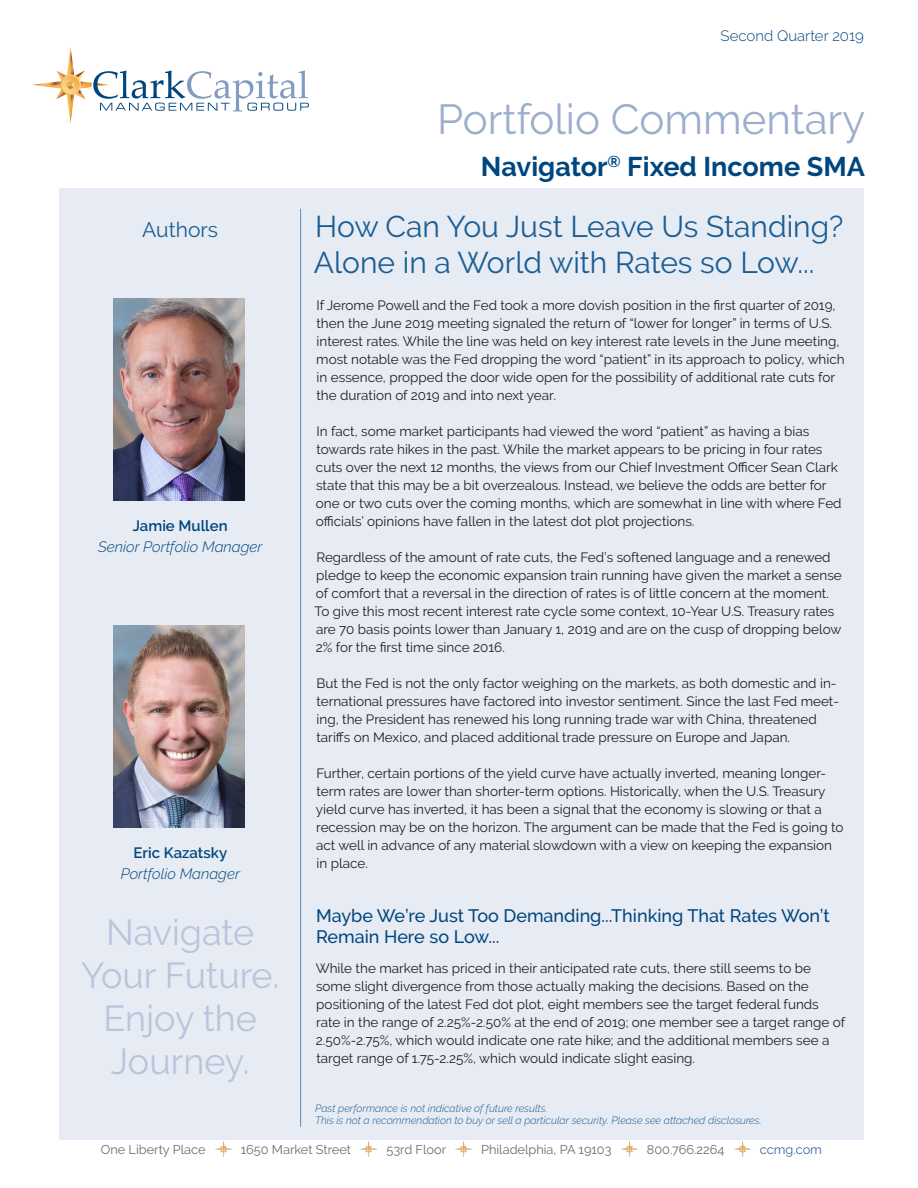
<style>
.page{position:relative;width:918px;height:1188px;background:#fff}
.page>*{position:absolute;margin:0;border:0;box-sizing:border-box;transform-origin:0 0}
.t1{font:42px "Raleway";color:#9caecd}
.t2{font:36px/43.2px "Raleway";color:#b9c5dc;text-align:center}
.New_CommentaryTitle{font:30px/36px "Raleway";color:#1a5d93}
.t3{font:700 27px "Raleway";color:#00467e}
.t4{font:21px "Raleway";color:#1a5d93}
.New___Subhead{font:500 18px/21.6px "Raleway";color:#00467e}
.t5{font:italic 300 15px "Raleway";color:#00467e}
.t6{font:600 15px "Raleway";color:#00467e}
.t7{font:300 15px "Raleway";color:#00467e}
.New___Body_Text{font:13.5px/18px "Raleway";color:#231f20}
.t8{font:12.75px "Raleway";color:#6c6d70}
.t9{font:12.75px "Raleway";color:#3c6a9d}
.t10{font:italic 300 10.5px/12.6px "Raleway";color:#1a5d93}
</style>
<div class="page">
<div style="left:60px;top:188px;width:804px;height:951px;background:#e7ebf3"></div>
<img style="left:113px;top:298px;width:132px;height:202px">
<img style="left:113px;top:626px;width:132px;height:201px">
<svg style="left:32px;top:47px;width:277px;height:76px"></svg>
<img style="left:215px;top:1141px;width:16px;height:16px">
<img style="left:361px;top:1141px;width:16px;height:16px">
<img style="left:456px;top:1141px;width:15px;height:16px">
<img style="left:621px;top:1141px;width:16px;height:16px">
<img style="left:734px;top:1141px;width:16px;height:16px">
<hr style="left:300px;top:209px;width:1px;height:918px;background:#6b89b4">
<p class="t7" style="left:721px;top:27px;width:145px">Second Quarter 2019</p>
<h3 class="t4" style="left:142px;top:218px;width:77px">Authors</h3>
<p class="t6" style="left:133px;top:517px;width:96px">Jamie Mullen</p>
<p class="t5" style="left:98px;top:538px;width:166px">Senior Portfolio Manager</p>
<p class="t6" style="left:134px;top:844px;width:95px">Eric Kazatsky</p>
<p class="t5" style="left:121px;top:865px;width:121px">Portfolio Manager</p>
<h2 class="t2" style="left:81px;top:910px;width:200px">Navigate<br>Your Future.<br>Enjoy the<br>Journey.</h2>
<h1 class="t1" style="left:437px;top:95px;width:429px">Portfolio Commentary</h1>
<h3 class="t3" style="left:481px;top:151px;width:385px">Navigator<sup>®</sup> Fixed Income SMA</h3>
<p class="New_CommentaryTitle" style="left:314px;top:208px;width:531px">How Can You Just Leave Us Standing?<br>Alone in a World with Rates so Low...</p>
<p class="New___Body_Text" style="left:316px;top:297px;width:530px">If Jerome Powell and the Fed took a more dovish position in the first quarter of 2019, then the June 2019 meeting signaled the return of “lower for longer” in terms of U.S. interest rates. While the line was held on key interest rate levels in the June meeting, most notable was the Fed dropping the word “patient” in its approach to policy, which in essence, propped the door wide open for the possibility of additional rate cuts for the duration of 2019 and into next year.</p>
<p class="New___Body_Text" style="left:316px;top:423px;width:527px">In fact, some market participants had viewed the word “patient” as having a bias towards rate hikes in the past. While the market appears to be pricing in four rates cuts over the next 12 months, the views from our Chief Investment Officer Sean Clark state that this may be a bit overzealous. Instead, we believe the odds are better for one or two cuts over the coming months, which are somewhat in line with where Fed officials’ opinions have fallen in the latest dot plot projections.</p>
<p class="New___Body_Text" style="left:315px;top:549px;width:529px">Regardless of the amount of rate cuts, the Fed’s softened language and a renewed pledge to keep the economic expansion train running have given the market a sense of comfort that a reversal in the direction of rates is of little concern at the moment.<br>To give this most recent interest rate cycle some context, 10-Year U.S. Treasury rates are 70 basis points lower than January 1, 2019 and are on the cusp of dropping below 2% for the first time since 2016.</p>
<p class="New___Body_Text" style="left:316px;top:675px;width:524px">But the Fed is not the only factor weighing on the markets, as both domestic and in&shy;ternational pressures have factored into investor sentiment. Since the last Fed meet&shy;ing, the President has renewed his long running trade war with China, threatened tariffs on Mexico, and placed additional trade pressure on Europe and Japan.</p>
<p class="New___Body_Text" style="left:316px;top:765px;width:529px">Further, certain portions of the yield curve have actually inverted, meaning longer&shy;term rates are lower than shorter-term options. Historically, when the U.S. Treasury yield curve has inverted, it has been a signal that the economy is slowing or that a recession may be on the horizon. The argument can be made that the Fed is going to act well in advance of any material slowdown with a view on keeping the expansion in place.</p>
<p class="New___Subhead" style="left:316px;top:904px;width:515px">Maybe We’re Just Too Demanding...Thinking That Rates Won’t<br>Remain Here so Low...</p>
<p class="New___Body_Text" style="left:316px;top:959px;width:531px">While the market has priced in their anticipated rate cuts, there still seems to be some slight divergence from those actually making the decisions. Based on the positioning of the latest Fed dot plot, eight members see the target federal funds rate in the range of 2.25%-2.50% at the end of 2019; one member see a target range of 2.50%-2.75%, which would indicate one rate hike; and the additional members see a target range of 1.75-2.25%, which would indicate slight easing.</p>
<p class="t10" style="left:315px;top:1102px;width:448px">Past performance is not indicative of future results.<br>This is not a recommendation to buy or sell a particular security. Please see attached disclosures.</p>
<p class="t8" style="left:101px;top:1142px;width:106px">One Liberty Place</p>
<p class="t8" style="left:241px;top:1142px;width:112px">1650 Market Street</p>
<p class="t8" style="left:386px;top:1142px;width:61px">53rd Floor</p>
<p class="t8" style="left:481px;top:1142px;width:132px">Philadelphia, PA 19103</p>
<p class="t8" style="left:647px;top:1142px;width:79px">800.766.2264</p>
<p class="t9" style="left:760px;top:1142px;width:64px">ccmg.com</p>
</div>
